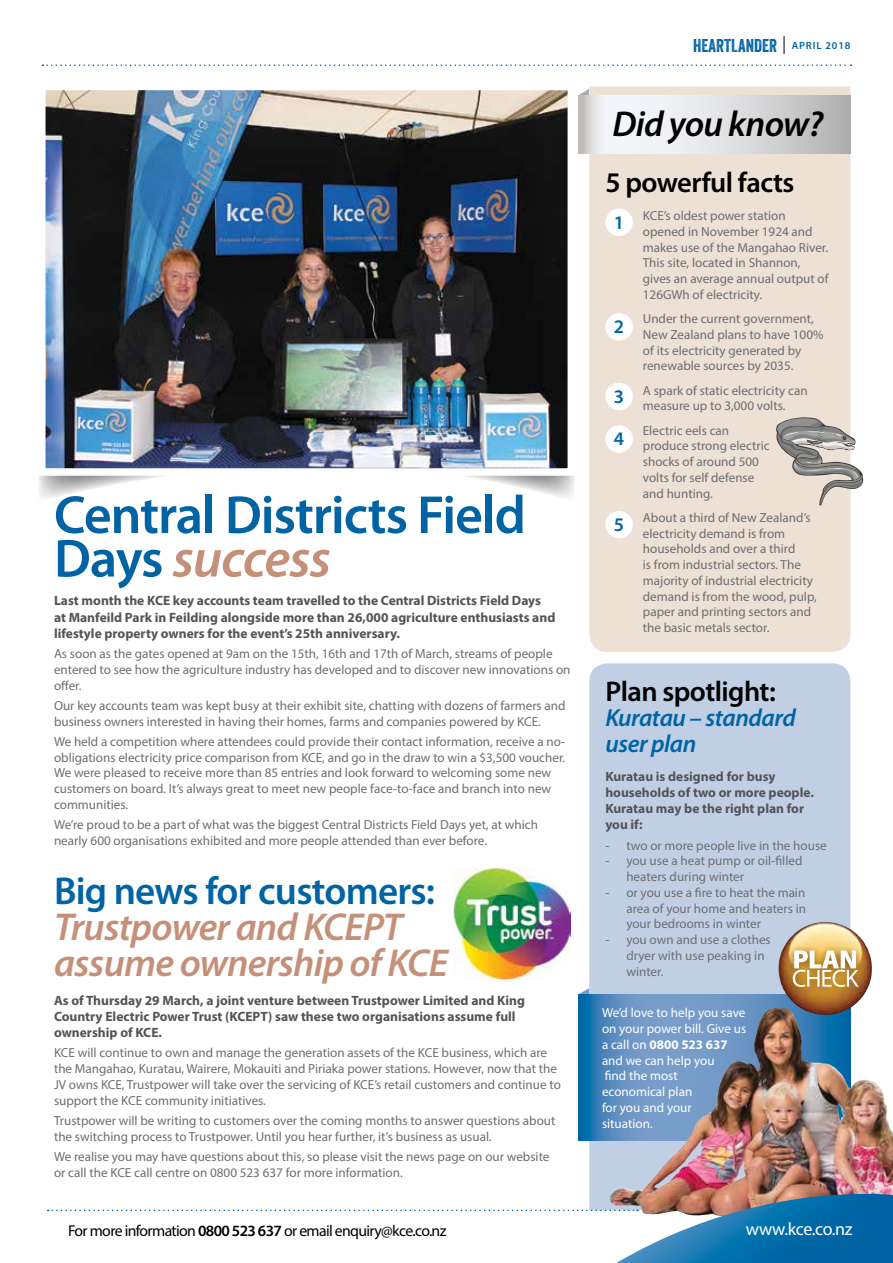
<style>
.page{position:relative;width:893px;height:1263px;background:#fff}
.page>*{position:absolute;margin:0;border:0;box-sizing:border-box;transform-origin:0 0}
.t1{font:600 54px/43.5px "Myriad Pro";letter-spacing:-.02em;color:#0064a4}
.t2{font:italic 600 39px/36px "Myriad Pro";letter-spacing:-.02em;color:#c59079}
.t3{font:600 39px "Myriad Pro";letter-spacing:-.02em;color:#0064a4}
.t4{font:italic 600 36px "Myriad Pro";letter-spacing:-.02em;color:#000}
.t5{font:600 28.5px "Myriad Pro";letter-spacing:-.02em;color:#000}
.t6{font:italic 600 24.75px/25.5px "Myriad Pro";letter-spacing:-.02em;color:#0064a4}
.t7{font:600 19.2px "Myriad Pro";color:#0064a4}
.t8{font:18px "Veneer";color:#0064a4}
.t9{font:18px "Myriad Pro";letter-spacing:-.02em;color:#fff}
.t10{font:15.75px "Myriad Pro";letter-spacing:-.04em;color:#000}
.t11{font:700 13.5px/16.2px "Myriad Pro";color:#545456}
.t12{font:13.2px/15.8px "Myriad Pro";color:#6d6e71}
.t13{font:13.2px/15.8px "Myriad Pro";color:#fff}
.s1{font-style:italic;color:#c59079}
.s2{font-weight:600}
.s3{font-family:"Myriad Pro";font-weight:600;font-size:10.5px}
.s4{font-weight:700}
</style>
<div class="page">
<svg style="left:579px;top:988px;width:10px;height:6px"></svg>
<div style="left:589px;top:86px;width:261px;height:566px;background:#ede0d5"></div>
<svg style="left:589px;top:663px;width:261px;height:531px;background:#c0c6d9"></svg>
<img style="left:578px;top:994px;width:272px;height:146px">
<img style="left:747px;top:1007px;width:35px;height:64px">
<svg style="left:38px;top:476px;width:537px;height:22px"></svg>
<svg style="left:579px;top:89px;width:10px;height:6px"></svg>
<svg style="left:578px;top:95px;width:272px;height:58px"></svg>
<svg style="left:784px;top:36px;width:1px;height:18px"></svg>
<svg style="left:43px;top:64px;width:808px;height:2px"></svg>
<img style="left:47px;top:92px;width:519px;height:375px">
<div style="left:38px;top:83px;width:537px;height:393px;border:8px solid #fff"></div>
<img style="left:454px;top:867px;width:116px;height:112px">
<img style="left:778px;top:922px;width:94px;height:93px">
<svg style="left:793px;top:950px;width:66px;height:37px"></svg>
<div style="left:605px;top:209px;width:28px;height:27px;background:#fff;border-radius:50%"></div>
<div style="left:605px;top:313px;width:28px;height:28px;background:#fff;border-radius:50%"></div>
<div style="left:605px;top:383px;width:28px;height:27px;background:#fff;border-radius:50%"></div>
<div style="left:605px;top:425px;width:28px;height:28px;background:#fff;border-radius:50%"></div>
<div style="left:605px;top:511px;width:28px;height:27px;background:#fff;border-radius:50%"></div>
<svg style="left:775px;top:417px;width:89px;height:90px;background:#c1bbb6"></svg>
<svg style="left:48px;top:1194px;width:845px;height:69px"></svg>
<h1 class="t1" style="left:54px;top:494px;width:473px">Central Districts Field<br>Days <span class="s1">success</span></h1>
<p class="t11" style="left:54px;top:592px;width:503px">Last month the KCE key accounts team travelled to the Central Districts Field Days at Manfeild Park in Feilding alongside more than 26,000 agriculture enthusiasts and lifestyle property owners for the event’s 25th anniversary.</p>
<p class="t12" style="left:54px;top:646px;width:518px">As soon as the gates opened at 9am on the 15th, 16th and 17th of March, streams of people entered to see how the agriculture industry has developed and to discover new innovations on offer.</p>
<p class="t12" style="left:54px;top:697px;width:513px">Our key accounts team was kept busy at their exhibit site, chatting with dozens of farmers and business owners interested in having their homes, farms and companies powered by KCE.</p>
<p class="t12" style="left:54px;top:733px;width:513px">We held a competition where attendees could provide their contact information, receive a no&shy;obligations electricity price comparison from KCE, and go in the draw to win a $3,500 voucher.<br>We were pleased to receive more than 85 entries and look forward to welcoming some new customers on board. It’s always great to meet new people face-to-face and branch into new communities.</p>
<p class="t12" style="left:54px;top:817px;width:486px">We’re proud to be a part of what was the biggest Central Districts Field Days yet, at which nearly 600 organisations exhibited and more people attended than ever before.</p>
<h2 class="t3" style="left:54px;top:869px;width:383px">Big news for customers:</h2>
<h2 class="t2" style="left:54px;top:909px;width:395px">Trustpower and KCEPT assume ownership of KCE</h2>
<p class="t11" style="left:54px;top:992px;width:472px">As of Thursday 29 March, a joint venture between Trustpower Limited and King<br>Country Electric Power Trust (KCEPT) saw these two organisations assume full ownership of KCE.</p>
<p class="t12" style="left:54px;top:1045px;width:508px">KCE will continue to own and manage the generation assets of the KCE business, which are the Mangahao, Kuratau, Wairere, Mokauiti and Piriaka power stations. However, now that the JV owns KCE, Trustpower will take over the servicing of KCE’s retail customers and continue to support the KCE community initiatives.</p>
<p class="t12" style="left:54px;top:1112px;width:503px">Trustpower will be writing to customers over the coming months to answer questions about the switching process to Trustpower. Until you hear further, it’s business as usual.</p>
<p class="t12" style="left:54px;top:1148px;width:497px">We realise you may have questions about this, so please visit the news page on our website or call the KCE call centre on 0800 523 637 for more information.</p>
<p class="t10" style="left:68px;top:1221px;width:380px">For more information <span class="s2">0800 523 637</span> or email enquiry@kce.co.nz</p>
<h3 class="t8" style="left:693px;top:34px;width:159px">HEARTLANDER <span class="s3">APRIL 2018</span></h3>
<h3 class="t4" style="left:612px;top:104px;width:212px">Did you know?</h3>
<h3 class="t5" style="left:605px;top:166px;width:190px">5 powerful facts</h3>
<p class="t12" style="left:643px;top:208px;width:187px">KCE’s oldest power station opened in November 1924 and makes use of the Mangahao River.<br>This site, located in Shannon, gives an average annual output of<br>126GWh of electricity.</p>
<p class="t12" style="left:643px;top:311px;width:182px">Under the current government,<br>New Zealand plans to have 100% of its electricity generated by renewable sources by 2035.</p>
<p class="t12" style="left:643px;top:382px;width:166px">A spark of static electricity can measure up to 3,000 volts.</p>
<p class="t12" style="left:643px;top:422px;width:128px">Electric eels can produce strong electric shocks of around 500 volts for self defense and hunting.</p>
<p class="t12" style="left:643px;top:509px;width:176px">About a third of New Zealand’s electricity demand is from households and over a third<br>is from industrial sectors. The majority of industrial electricity demand is from the wood, pulp, paper and printing sectors and the basic metals sector.</p>
<h3 class="t7" style="left:614px;top:212px;width:12px">1</h3>
<h3 class="t7" style="left:614px;top:316px;width:12px">2</h3>
<h3 class="t7" style="left:614px;top:386px;width:12px">3</h3>
<h3 class="t7" style="left:614px;top:428px;width:12px">4</h3>
<h3 class="t7" style="left:614px;top:514px;width:12px">5</h3>
<h3 class="t5" style="left:605px;top:675px;width:172px">Plan spotlight:</h3>
<h3 class="t6" style="left:605px;top:706px;width:192px">Kuratau – standard user plan</h3>
<p class="t11" style="left:605px;top:767px;width:210px">Kuratau is designed for busy households of two or more people.<br>Kuratau may be the right plan for you if:</p>
<p class="t12" style="left:605px;top:837px;width:223px">- two or more people live in the house</p>
<p class="t12" style="left:626px;top:853px;width:178px;text-indent:-21px">- you use a heat pump or oil-filled heaters during winter</p>
<p class="t12" style="left:626px;top:884px;width:181px;text-align:justify;text-indent:-21px">- or you use a fire to heat the main area of your home and heaters in your bedrooms in winter</p>
<p class="t12" style="left:626px;top:931px;width:146px;text-indent:-21px">- you own and use a clothes dryer with use peaking in winter.</p>
<p class="t13" style="left:602px;top:1005px;width:146px">We’d love to help you save on your power bill. Give us a call on <span class="s4">0800 523 637 </span>and we can help you<br>find the most<br>economical plan<br>for you and your<br>situation.</p>
<h3 class="t9" style="left:746px;top:1218px;width:108px">www.kce.co.nz</h3>
</div>
